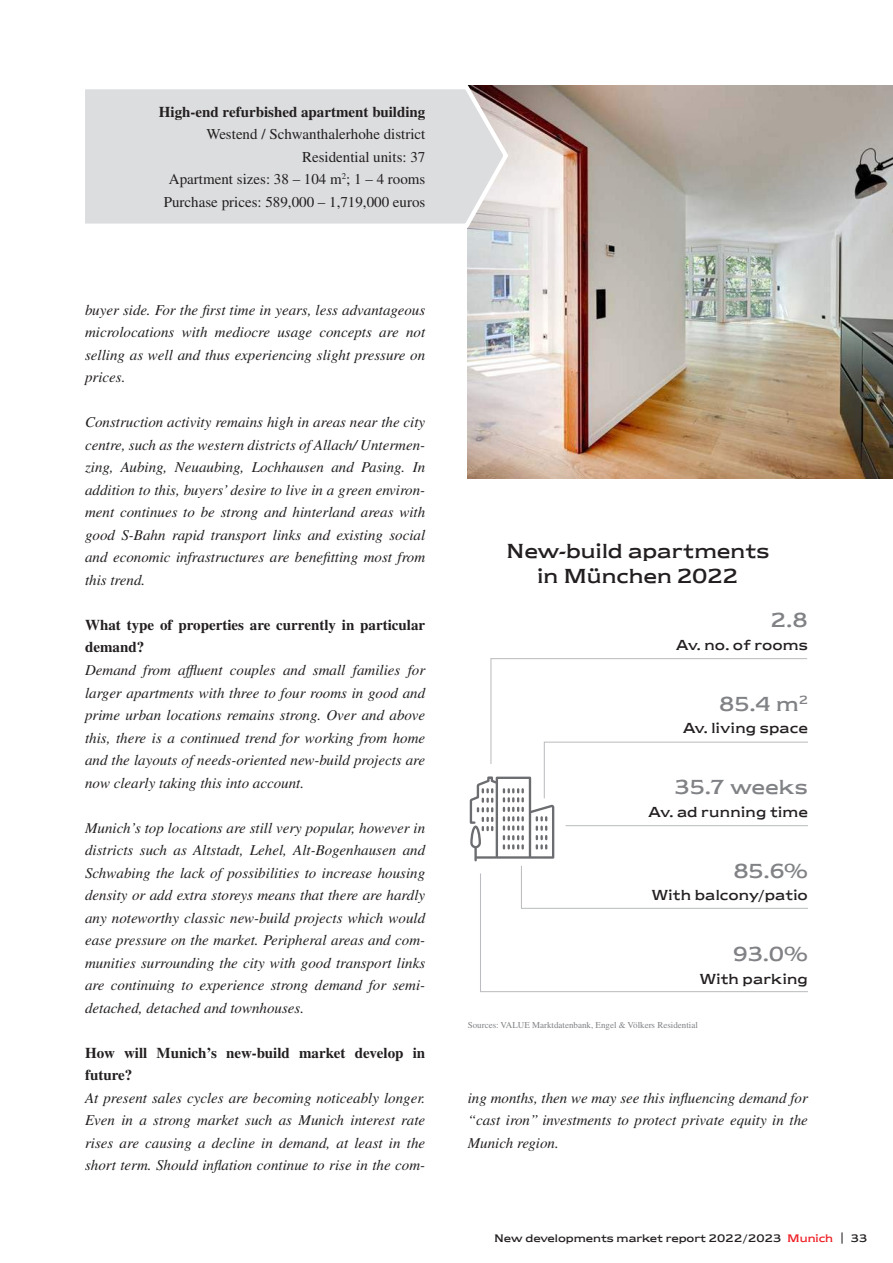
<style>
.page{position:relative;width:893px;height:1263px;background:#fff}
.page>*{position:absolute;margin:0;border:0;box-sizing:border-box;transform-origin:0 0}
.t1{font:21px/25.5px "Newtext EFML";color:#231f20;text-align:center}
.t2{font:21px "Newtext EFML";letter-spacing:-.005em;color:#808285}
.t3{font:italic 15px/22.5px "Times LTW1 G";color:#231f20;text-align:justify}
.t4{font:700 15px/22.5px "Times LTW1 G";color:#231f20}
.t5{font:15px/22.5px "Times LTW1 G";color:#231f20;text-align:right}
.t6{font:15px "Newtext EFML";letter-spacing:.01em;color:#231f20}
.t7{font:11.25px "Newtext EFML";color:#231f20}
.t8{font:9px "Times LTW1 G";color:#808285}
.s1{color:#ee1d23}
</style>
<div class="page">
<img style="left:468px;top:85px;width:425px;height:393px">
<svg style="left:85px;top:85px;width:427px;height:145px;background:#ddddde"></svg>
<svg style="left:841px;top:1232px;width:1px;height:12px"></svg>
<svg style="left:469px;top:658px;width:339px;height:335px"></svg>
<p class="t4" style="left:159px;top:100px;width:268px">High-end refurbished apartment building</p>
<p class="t5" style="left:164px;top:123px;width:263px">Westend / Schwanthalerhohe district Residential units: 37<br>Apartment sizes: 38 – 104 m<sup>2</sup>; 1 – 4 rooms Purchase prices: 589,000 – 1,719,000 euros</p>
<p class="t3" style="left:85px;top:298px;width:342px">buyer side. For the first time in years, less advantageous microlocations with mediocre usage concepts are not selling as well and thus experiencing slight pressure on prices.</p>
<p class="t3" style="left:85px;top:411px;width:342px">Construction activity remains high in areas near the city centre, such as the western districts of Allach/ Untermen&shy;zing, Aubing, Neuaubing, Lochhausen and Pasing. In addition to this, buyers’ desire to live in a green environ&shy;ment continues to be strong and hinterland areas with good S-Bahn rapid transport links and existing social and economic infrastructures are benefitting most from this trend.</p>
<p class="t4" style="left:85px;top:613px;width:342px">What type of properties are currently in particular demand?</p>
<p class="t3" style="left:85px;top:658px;width:342px">Demand from affluent couples and small families for larger apartments with three to four rooms in good and prime urban locations remains strong. Over and above this, there is a continued trend for working from home and the layouts of needs-oriented new-build projects are now clearly taking this into account.</p>
<p class="t3" style="left:85px;top:816px;width:342px">Munich’s top locations are still very popular, however in districts such as Altstadt, Lehel, Alt-Bogenhausen and Schwabing the lack of possibilities to increase housing density or add extra storeys means that there are hardly any noteworthy classic new-build projects which would ease pressure on the market. Peripheral areas and com&shy;munities surrounding the city with good transport links are continuing to experience strong demand for semi&shy;detached, detached and townhouses.</p>
<p class="t4" style="left:85px;top:1041px;width:342px">How will Munich’s new-build market develop in future?</p>
<p class="t3" style="left:85px;top:1086px;width:342px">At present sales cycles are becoming noticeably longer.<br>Even in a strong market such as Munich interest rate rises are causing a decline in demand, at least in the short term. Should inflation continue to rise in the com-</p>
<h1 class="t1" style="left:506px;top:538px;width:265px">New-build apartments in München 2022</h1>
<h1 class="t2" style="left:771px;top:608px;width:39px">2.8</h1>
<p class="t6" style="left:676px;top:636px;width:133px">Av. no. of rooms</p>
<h1 class="t2" style="left:719px;top:692px;width:90px">85.4 m<sup>2</sup></h1>
<p class="t6" style="left:683px;top:719px;width:126px">Av. living space</p>
<h1 class="t2" style="left:675px;top:775px;width:135px">35.7 weeks</h1>
<p class="t6" style="left:648px;top:803px;width:161px">Av. ad running time</p>
<h1 class="t2" style="left:733px;top:859px;width:76px">85.6%</h1>
<p class="t6" style="left:652px;top:887px;width:158px">With balcony/patio</p>
<h1 class="t2" style="left:733px;top:942px;width:76px">93.0%</h1>
<p class="t6" style="left:700px;top:970px;width:110px">With parking</p>
<p class="t8" style="left:468px;top:1020px;width:232px">Sources: VALUE Marktdatenbank, Engel &amp; Völkers Residential</p>
<p class="t3" style="left:468px;top:1086px;width:342px">ing months, then we may see this influencing demand for “cast iron” investments to protect private equity in the Munich region.</p>
<p class="t7" style="left:494px;top:1231px;width:340px">New developments market report 2022/2023 <span class="s1">Munich</span></p>
<p class="t7" style="left:851px;top:1231px;width:18px">33</p>
</div>
